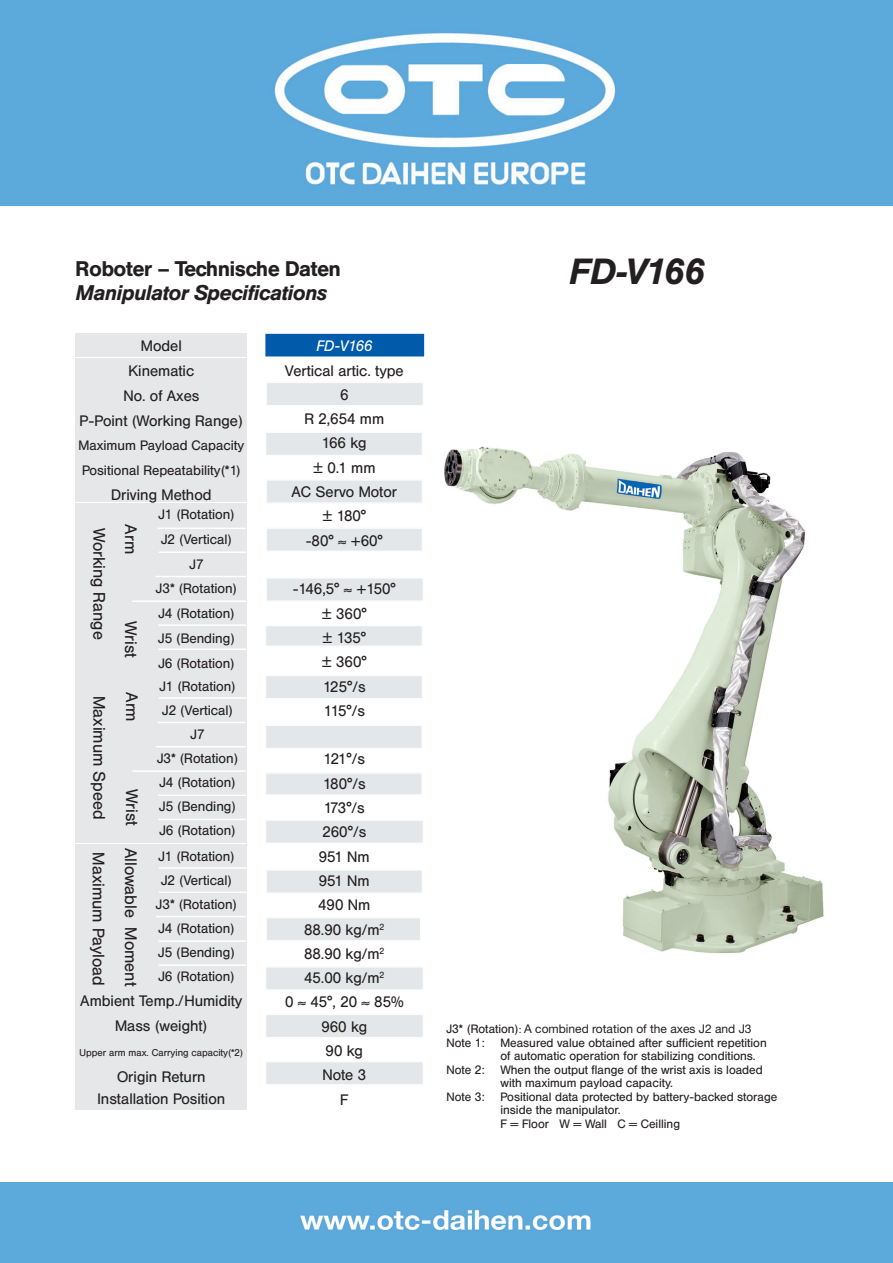
<style>
.page{position:relative;width:893px;height:1263px;background:#fff}
.page>*{position:absolute;margin:0;border:0;box-sizing:border-box;transform-origin:0 0}
.t1{font:italic 500 36px "Helvetica BQ";color:#231f20}
.t2{font:italic 500 21px "Helvetica BQ";color:#231f20}
.t3{font:500 21px "Helvetica BQ";color:#231f20}
.t4{font:16.5px "Helvetica BQ";color:#231f20}
.t5{font:15px/24.3px "Helvetica BQ";color:#231f20;text-align:center}
.t6{font:italic 15px "Helvetica BQ";color:#fff}
.t7{font:13.5px/24.3px "Helvetica BQ";color:#231f20;text-align:center}
.t8{font:12px/13.5px "Helvetica BQ";color:#231f20}
.t9{font:12px "Helvetica Neue";color:#231f20}
.t10{font:9.75px "Helvetica BQ";color:#231f20}
.s1{font-family:"Helvetica BQ"}
.s2{font-size:9.75px}
</style>
<div class="page">
<img style="left:0;top:0;width:893px;height:205px">
<div style="left:0;top:1183px;width:893px;height:80px;background:#5ca9dc"></div>
<div style="left:75px;top:334px;width:172px;height:23px;background:#e6e7e9"></div>
<div style="left:75px;top:358px;width:172px;height:23px;background:#e6e7e9"></div>
<div style="left:75px;top:382px;width:172px;height:23px;background:#e6e7e9"></div>
<div style="left:75px;top:406px;width:172px;height:23px;background:#e6e7e9"></div>
<div style="left:75px;top:430px;width:172px;height:24px;background:#e6e7e9"></div>
<div style="left:75px;top:455px;width:172px;height:23px;background:#e6e7e9"></div>
<div style="left:75px;top:479px;width:172px;height:23px;background:#e6e7e9"></div>
<div style="left:75px;top:503px;width:172px;height:170px;background:#e6e7e9"></div>
<hr style="left:158px;top:528px;width:87px;height:1px;background:#fff">
<hr style="left:159px;top:551px;width:87px;height:2px;background:#fff">
<hr style="left:156px;top:576px;width:90px;height:1px;background:#fff">
<hr style="left:132px;top:600px;width:114px;height:2px;background:#fff">
<hr style="left:158px;top:648px;width:88px;height:2px;background:#fff">
<hr style="left:158px;top:624px;width:88px;height:2px;background:#fff">
<div style="left:75px;top:674px;width:172px;height:169px;background:#e6e7e9"></div>
<hr style="left:158px;top:819px;width:88px;height:1px;background:#fff">
<hr style="left:158px;top:722px;width:87px;height:1px;background:#fff">
<hr style="left:156px;top:746px;width:90px;height:1px;background:#fff">
<hr style="left:132px;top:770px;width:114px;height:2px;background:#fff">
<hr style="left:159px;top:697px;width:87px;height:2px;background:#fff">
<div style="left:75px;top:990px;width:172px;height:23px;background:#e6e7e9"></div>
<div style="left:75px;top:1014px;width:172px;height:23px;background:#e6e7e9"></div>
<div style="left:75px;top:1038px;width:172px;height:23px;background:#e6e7e9"></div>
<div style="left:75px;top:1062px;width:172px;height:24px;background:#e6e7e9"></div>
<div style="left:75px;top:1087px;width:172px;height:23px;background:#e6e7e9"></div>
<div style="left:75px;top:844px;width:172px;height:145px;background:#e6e7e9"></div>
<hr style="left:159px;top:867px;width:87px;height:2px;background:#fff">
<hr style="left:159px;top:891px;width:87px;height:2px;background:#fff">
<hr style="left:156px;top:916px;width:90px;height:1px;background:#fff">
<hr style="left:158px;top:940px;width:88px;height:2px;background:#fff">
<hr style="left:159px;top:964px;width:87px;height:2px;background:#fff">
<hr style="left:158px;top:794px;width:88px;height:2px;background:#fff">
<div style="left:266px;top:335px;width:157px;height:21px;background:#015aaa"></div>
<div style="left:265px;top:334px;width:159px;height:22px;border:2px solid #015aaa"></div>
<div style="left:266px;top:382px;width:157px;height:24px;background:#e4e7e9"></div>
<div style="left:265px;top:382px;width:159px;height:24px;border:2px solid #fcfcfc"></div>
<div style="left:265px;top:432px;width:157px;height:23px;background:#e4e7e9"></div>
<div style="left:265px;top:431px;width:158px;height:25px;border:2px solid #fcfcfc"></div>
<div style="left:266px;top:480px;width:156px;height:23px;background:#e4e7e9"></div>
<div style="left:265px;top:479px;width:158px;height:25px;border:2px solid #fcfcfc"></div>
<div style="left:266px;top:528px;width:156px;height:23px;background:#e4e7e9"></div>
<div style="left:265px;top:527px;width:158px;height:25px;border:2px solid #fcfcfc"></div>
<div style="left:266px;top:578px;width:157px;height:23px;background:#e4e7e9"></div>
<div style="left:265px;top:577px;width:159px;height:25px;border:2px solid #fcfcfc"></div>
<div style="left:265px;top:625px;width:157px;height:21px;background:#e4e7e9"></div>
<div style="left:265px;top:625px;width:158px;height:22px;border:2px solid #fcfcfc"></div>
<div style="left:265px;top:675px;width:157px;height:24px;background:#e4e7e9"></div>
<div style="left:265px;top:675px;width:158px;height:24px;border:2px solid #fcfcfc"></div>
<div style="left:265px;top:725px;width:157px;height:24px;background:#e4e7e9"></div>
<div style="left:265px;top:724px;width:158px;height:25px;border:2px solid #fcfcfc"></div>
<div style="left:265px;top:773px;width:157px;height:22px;background:#e4e7e9"></div>
<div style="left:265px;top:772px;width:158px;height:24px;border:2px solid #fcfcfc"></div>
<div style="left:265px;top:820px;width:158px;height:23px;background:#e4e7e9"></div>
<div style="left:265px;top:819px;width:159px;height:25px;border:2px solid #fcfcfc"></div>
<div style="left:266px;top:870px;width:156px;height:23px;background:#e4e7e9"></div>
<div style="left:265px;top:869px;width:158px;height:25px;border:2px solid #fcfcfc"></div>
<div style="left:266px;top:917px;width:155px;height:24px;background:#e4e7e9"></div>
<div style="left:265px;top:917px;width:156px;height:24px;border:2px solid #fcfcfc"></div>
<div style="left:265px;top:967px;width:158px;height:23px;background:#e4e7e9"></div>
<div style="left:265px;top:966px;width:159px;height:25px;border:2px solid #fcfcfc"></div>
<div style="left:265px;top:1014px;width:158px;height:24px;background:#e4e7e9"></div>
<div style="left:265px;top:1014px;width:159px;height:24px;border:2px solid #fcfcfc"></div>
<div style="left:265px;top:1061px;width:158px;height:24px;background:#e4e7e9"></div>
<div style="left:265px;top:1061px;width:159px;height:24px;border:2px solid #fcfcfc"></div>
<img style="left:444px;top:446px;width:380px;height:508px">
<h2 class="t3" style="left:75px;top:256px;width:267px">Roboter – Technische Daten</h2>
<h2 class="t2" style="left:75px;top:281px;width:253px">Manipulator Specifications</h2>
<p class="t5" style="left:80px;top:335px;width:165px;line-height:24.8px">Model<br>Kinematic<br>No. of Axes<br>P-Point (Working Range)</p>
<p class="t7" style="left:79px;top:434px;width:167px;line-height:24.8px;text-align:left">Maximum Payload Capacity<br>Positional Repeatability(*1)</p>
<p class="t5" style="left:111px;top:483px;width:102px">Driving Method</p>
<p class="t4" style="left:105px;top:528px;width:113px;rotate:90deg">Working Range</p>
<p class="t4" style="left:105px;top:696px;width:125px;rotate:90deg">Maximum Speed</p>
<p class="t4" style="left:105px;top:852px;width:135px;rotate:90deg">Maximum Payload</p>
<p class="t4" style="left:137px;top:524px;width:31px;rotate:90deg">Arm</p>
<p class="t4" style="left:137px;top:621px;width:38px;rotate:90deg">Wrist</p>
<p class="t4" style="left:138px;top:692px;width:31px;rotate:90deg">Arm</p>
<p class="t4" style="left:138px;top:789px;width:38px;rotate:90deg">Wrist</p>
<p class="t4" style="left:137px;top:848px;width:140px;rotate:90deg">Allowable Moment</p>
<p class="t7" style="left:156px;top:503px;width:84px">J1 (Rotation)<br>J2 (Vertical)<br>J7<br>J3* (Rotation)<br>J4 (Rotation)<br>J5 (Bending)<br>J6 (Rotation)<br>J1 (Rotation)<br>J2 (Vertical)<br>J7<br>J3* (Rotation)<br>J4 (Rotation)<br>J5 (Bending)<br>J6 (Rotation)</p>
<p class="t7" style="left:156px;top:845px;width:83px">J1 (Rotation)<br>J2 (Vertical)<br>J3* (Rotation)<br>J4 (Rotation)<br>J5 (Bending)<br>J6 (Rotation)</p>
<p class="t5" style="left:80px;top:989px;width:164px;line-height:25.2px">Ambient Temp./Humidity<br>Mass (weight)</p>
<p class="t10" style="left:80px;top:1049px;width:165px">Upper arm max. Carrying capacity(*2)</p>
<p class="t5" style="left:97px;top:1066px;width:129px;line-height:22.5px">Origin Return<br>Installation Position</p>
<p class="t6" style="left:316px;top:338px;width:57px">FD-V166</p>
<p class="t5" style="left:285px;top:359px;width:120px">Vertical artic. type<br>6<br>R 2,654 mm<br>166 kg<br>± 0.1 mm<br>AC Servo Motor ± 180°<br>-80° ≈ +60°</p>
<p class="t5" style="left:293px;top:578px;width:105px">-146,5° ≈ +150° ± 360°<br>± 135°<br>± 360°<br>125°/s<br>115°/s</p>
<p class="t5" style="left:285px;top:748px;width:120px">121°/s<br>180°/s<br>173°/s<br>260°/s<br>951 Nm<br>951 Nm<br>490 Nm<br>88.90 kg/m<sup>2<br></sup>88.90 kg/m<sup>2<br></sup>45.00 kg/m<sup>2<br></sup>0 ≈ 45°, 20 ≈ 85%<br>960 kg<br>90 kg<br>Note 3<br>F</p>
<h1 class="t1" style="left:569px;top:251px;width:137px">FD-V166</h1>
<p class="t9" style="left:446px;top:1022px;width:307px"><span class="s1">J3* (Rotation)</span><span class="s2">:</span> A combined rotation of the axes J2 and J3</p>
<p class="t8" style="left:446px;top:1036px;width:40px">Note 1:</p>
<p class="t8" style="left:500px;top:1036px;width:268px">Measured value obtained after sufficient repetition of automatic operation for stabilizing conditions.</p>
<p class="t8" style="left:446px;top:1063px;width:40px">Note 2:</p>
<p class="t8" style="left:500px;top:1063px;width:264px">When the output flange of the wrist axis is loaded with maximum payload capacity.</p>
<p class="t8" style="left:446px;top:1090px;width:40px">Note 3:</p>
<p class="t8" style="left:500px;top:1090px;width:278px">Positional data protected by battery-backed storage inside the manipulator.<br>F = Floor W = Wall C = Ceilling</p>
</div>
